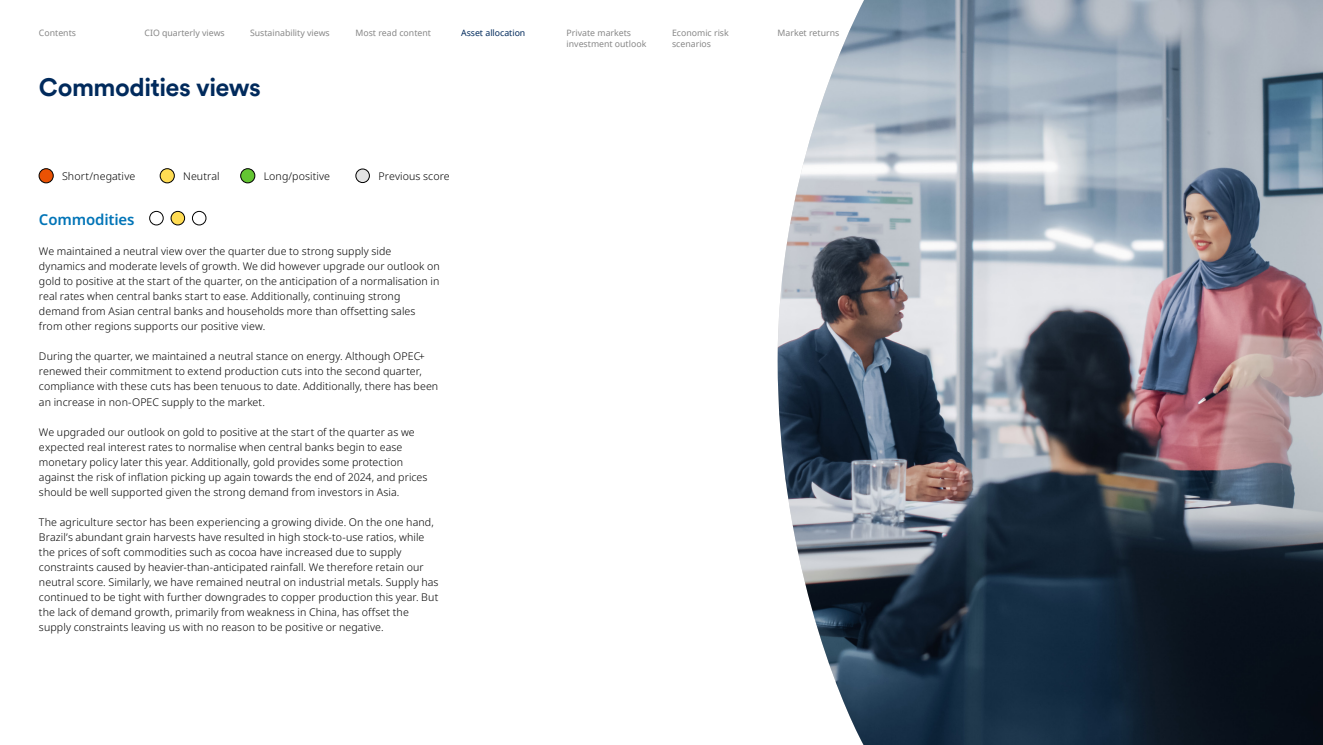
<style>
.page{position:relative;width:1323px;height:745px;background:#fff}
.page>*{position:absolute;margin:0;border:0;box-sizing:border-box;transform-origin:0 0}
.t1{font:700 25px "Schroders Circular";letter-spacing:-.02em;color:#002a5c}
.t2{font:600 15px "Noto Sans";letter-spacing:-.01em;color:#0074b7}
.t3{font:300 10.62px/15px "Noto Sans";letter-spacing:.01em;color:#000}
.t4{font:8.75px/11.2px "Noto Sans";color:#878787}
.t5{font:8.75px "Noto Sans";color:#002a5c}
</style>
<div class="page">
<div style="left:149px;top:211px;width:15px;height:14px;border:1px solid #000;border-radius:50%"></div>
<div style="left:192px;top:211px;width:14px;height:14px;border:1px solid #000;border-radius:50%"></div>
<div style="left:171px;top:211px;width:14px;height:14px;background:#ffdc53;border-radius:50%"></div>
<div style="left:171px;top:211px;width:14px;height:14px;border:1px solid #000;border-radius:50%"></div>
<div style="left:241px;top:168px;width:14px;height:15px;background:#63c532;border-radius:50%"></div>
<div style="left:240px;top:168px;width:15px;height:15px;border:1px solid #000;border-radius:50%"></div>
<div style="left:356px;top:169px;width:13px;height:13px;background:#e3e3e3;border-radius:50%"></div>
<div style="left:356px;top:168px;width:14px;height:15px;border:1px solid #000;border-radius:50%"></div>
<div style="left:160px;top:168px;width:14px;height:15px;background:#ffdc53;border-radius:50%"></div>
<div style="left:160px;top:168px;width:15px;height:15px;border:1px solid #000;border-radius:50%"></div>
<div style="left:39px;top:168px;width:14px;height:15px;background:#ea5204;border-radius:50%"></div>
<div style="left:39px;top:168px;width:15px;height:15px;border:1px solid #000;border-radius:50%"></div>
<img style="left:778px;top:0;width:545px;height:744px">
<p class="t4" style="left:39px;top:27px;width:39px">Contents</p>
<p class="t4" style="left:144px;top:27px;width:82px">CIO quarterly views</p>
<p class="t4" style="left:250px;top:27px;width:81px">Sustainability views</p>
<p class="t4" style="left:356px;top:27px;width:77px">Most read content</p>
<p class="t4" style="left:567px;top:27px;width:81px">Private markets investment outlook</p>
<p class="t4" style="left:672px;top:27px;width:58px">Economic risk scenarios</p>
<p class="t4" style="left:778px;top:27px;width:63px">Market returns</p>
<p class="t5" style="left:461px;top:27px;width:66px">Asset allocation</p>
<h1 class="t1" style="left:39px;top:70px;width:223px">Commodities views</h1>
<p class="t3" style="left:62px;top:169px;width:75px">Short/negative</p>
<p class="t3" style="left:183px;top:169px;width:38px">Neutral</p>
<p class="t3" style="left:264px;top:169px;width:68px">Long/positive</p>
<p class="t3" style="left:379px;top:169px;width:73px">Previous score</p>
<h2 class="t2" style="left:39px;top:209px;width:97px">Commodities</h2>
<p class="t3" style="left:39px;top:244px;width:402px">We maintained a neutral view over the quarter due to strong supply side dynamics and moderate levels of growth. We did however upgrade our outlook on gold to positive at the start of the quarter, on the anticipation of a normalisation in real rates when central banks start to ease. Additionally, continuing strong demand from Asian central banks and households more than offsetting sales from other regions supports our positive view.</p>
<p class="t3" style="left:39px;top:349px;width:401px">During the quarter, we maintained a neutral stance on energy. Although OPEC+ renewed their commitment to extend production cuts into the second quarter, compliance with these cuts has been tenuous to date. Additionally, there has been an increase in non-OPEC supply to the market.</p>
<p class="t3" style="left:39px;top:424px;width:390px">We upgraded our outlook on gold to positive at the start of the quarter as we expected real interest rates to normalise when central banks begin to ease monetary policy later this year. Additionally, gold provides some protection against the risk of inflation picking up again towards the end of 2024, and prices should be well supported given the strong demand from investors in Asia.</p>
<p class="t3" style="left:39px;top:514px;width:401px">The agriculture sector has been experiencing a growing divide. On the one hand, Brazil’s abundant grain harvests have resulted in high stock-to-use ratios, while the prices of soft commodities such as cocoa have increased due to supply constraints caused by heavier-than-anticipated rainfall. We therefore retain our neutral score. Similarly, we have remained neutral on industrial metals. Supply has continued to be tight with further downgrades to copper production this year. But the lack of demand growth, primarily from weakness in China, has offset the supply constraints leaving us with no reason to be positive or negative.</p>
</div>
